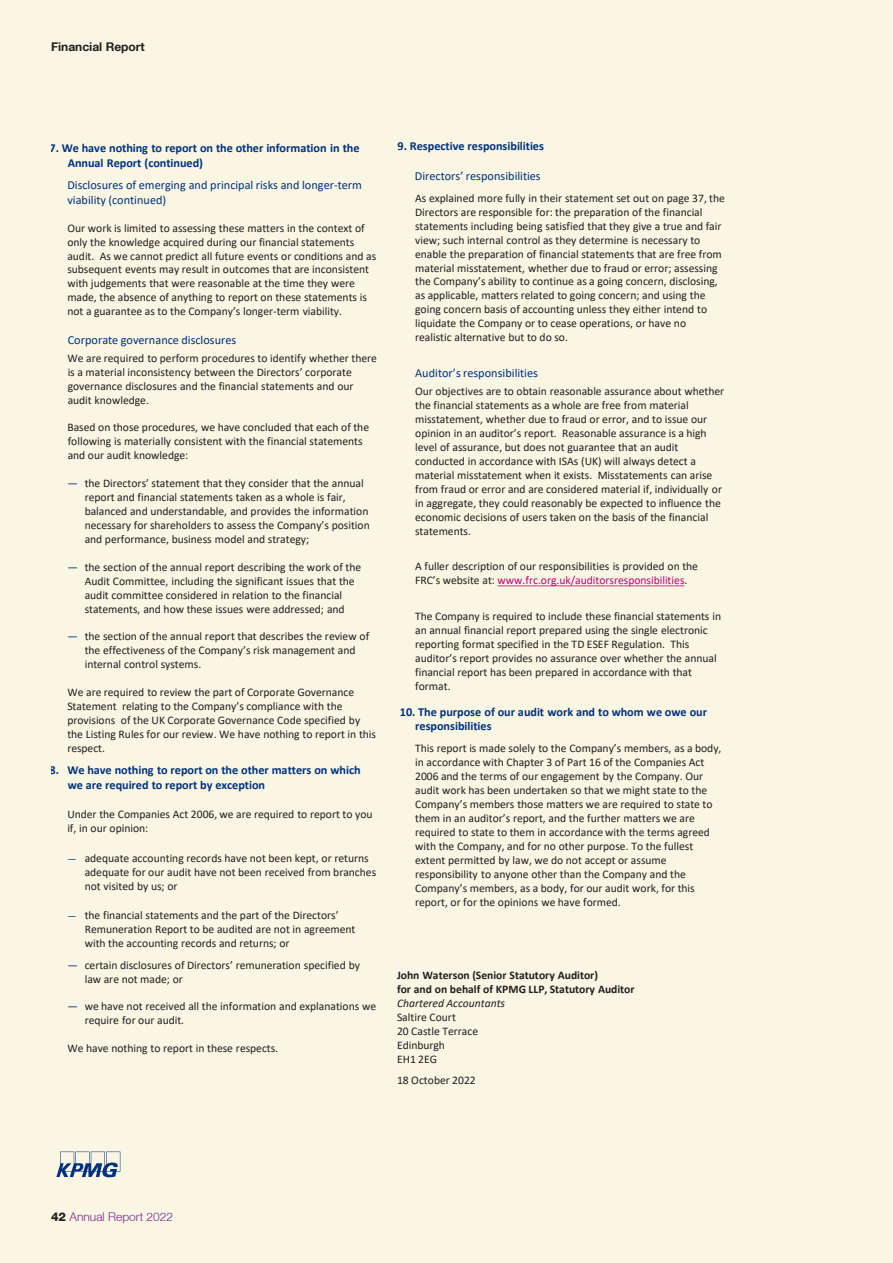
<style>
.page{position:relative;width:893px;height:1263px;background:#f9f6e4}
.page>*{position:absolute;margin:0;border:0;box-sizing:border-box;transform-origin:0 0}
.t1{font:700 12.3px/14.7px "Calibri";letter-spacing:-.005em;color:#00338d}
.t2{font:12.3px/14.7px "Calibri";color:#00338d}
.t3{font:300 12px "Helvetica Neue LT";color:#77278d}
.t4{font:700 12px "Helvetica Neue LT";color:#231f20}
.t5{font:11.55px/14px "Calibri";color:#231f20}
.t6{font:700 11.55px/14px "Calibri";letter-spacing:-.005em;color:#231f20}
.t7{font:italic 11.55px "Calibri";color:#231f20}
.s1{color:#00338d}
.s2{font-size:9.9px;color:#00338d}
.s3{color:#c6007e}
.s4{font-weight:800;color:#231f20}
</style>
<div class="page">
<svg style="left:497px;top:585px;width:187px;height:1px"></svg>
<svg style="left:56px;top:1151px;width:64px;height:26px"></svg>
<p class="t4" style="left:51px;top:39px;width:95px">Financial Report</p>
<p class="t1" style="left:68px;top:140px;width:293px;text-indent:-18px">7. We have nothing to report on the other information in the<br>Annual Report (continued)</p>
<p class="t2" style="left:67px;top:177px;width:296px">Disclosures of emerging and principal risks and longer-term viability (continued)</p>
<p class="t5" style="left:67px;top:221px;width:310px">Our work is limited to assessing these matters in the context of only the knowledge acquired during our financial statements audit. As we cannot predict all future events or conditions and as subsequent events may result in outcomes that are inconsistent with judgements that were reasonable at the time they were made, the absence of anything to report on these statements is not a guarantee as to the Company’s longer-term viability.</p>
<p class="t2" style="left:68px;top:332px;width:170px">Corporate governance disclosures</p>
<p class="t5" style="left:67px;top:351px;width:311px">We are required to perform procedures to identify whether there is a material inconsistency between the Directors’ corporate governance disclosures and the financial statements and our audit knowledge.</p>
<p class="t5" style="left:67px;top:420px;width:303px">Based on those procedures, we have concluded that each of the following is materially consistent with the financial statements and our audit knowledge:</p>
<p class="t5" style="left:85px;top:476px;width:287px;text-indent:-17px"><span class="s1">—</span> the Directors’ statement that they consider that the annual report and financial statements taken as a whole is fair, balanced and understandable, and provides the information necessary for shareholders to assess the Company’s position and performance, business model and strategy;</p>
<p class="t5" style="left:85px;top:560px;width:278px;text-indent:-17px"><span class="s1">—</span> the section of the annual report describing the work of the Audit Committee, including the significant issues that the audit committee considered in relation to the financial statements, and how these issues were addressed; and</p>
<p class="t5" style="left:85px;top:629px;width:286px;text-indent:-17px"><span class="s1">—</span> the section of the annual report that describes the review of the effectiveness of the Company’s risk management and internal control systems.</p>
<p class="t5" style="left:67px;top:685px;width:310px">We are required to review the part of Corporate Governance Statement relating to the Company’s compliance with the provisions of the UK Corporate Governance Code specified by the Listing Rules for our review. We have nothing to report in this respect.</p>
<p class="t1" style="left:68px;top:762px;width:295px;text-indent:-18px">8. We have nothing to report on the other matters on which we are required to report by exception</p>
<p class="t5" style="left:67px;top:807px;width:307px">Under the Companies Act 2006, we are required to report to you if, in our opinion:</p>
<p class="t5" style="left:85px;top:851px;width:293px;text-indent:-17px"><span class="s2">—</span> adequate accounting records have not been kept, or returns adequate for our audit have not been received from branches not visited by us; or</p>
<p class="t5" style="left:85px;top:908px;width:272px;text-indent:-17px"><span class="s2">—</span> the financial statements and the part of the Directors’<br>Remuneration Report to be audited are not in agreement with the accounting records and returns; or</p>
<p class="t5" style="left:85px;top:957px;width:277px;text-indent:-17px"><span class="s1">—</span> certain disclosures of Directors’ remuneration specified by law are not made; or</p>
<p class="t5" style="left:85px;top:999px;width:293px;text-indent:-17px"><span class="s1">—</span> we have not received all the information and explanations we require for our audit.</p>
<p class="t5" style="left:67px;top:1041px;width:212px">We have nothing to report in these respects.</p>
<p class="t1" style="left:398px;top:138px;width:148px">9. Respective responsibilities</p>
<p class="t2" style="left:415px;top:168px;width:127px">Directors’ responsibilities</p>
<p class="t5" style="left:415px;top:191px;width:311px">As explained more fully in their statement set out on page 37, the Directors are responsible for: the preparation of the financial statements including being satisfied that they give a true and fair view; such internal control as they determine is necessary to enable the preparation of financial statements that are free from material misstatement, whether due to fraud or error; assessing the Company’s ability to continue as a going concern, disclosing, as applicable, matters related to going concern; and using the going concern basis of accounting unless they either intend to liquidate the Company or to cease operations, or have no realistic alternative but to do so.</p>
<p class="t2" style="left:415px;top:366px;width:124px">Auditor’s responsibilities</p>
<p class="t5" style="left:415px;top:384px;width:310px">Our objectives are to obtain reasonable assurance about whether the financial statements as a whole are free from material misstatement, whether due to fraud or error, and to issue our opinion in an auditor’s report. Reasonable assurance is a high level of assurance, but does not guarantee that an audit conducted in accordance with ISAs (UK) will always detect a material misstatement when it exists. Misstatements can arise from fraud or error and are considered material if, individually or in aggregate, they could reasonably be expected to influence the economic decisions of users taken on the basis of the financial statements.</p>
<p class="t5" style="left:415px;top:559px;width:284px">A fuller description of our responsibilities is provided on the<br>FRC’s website at: <span class="s3">www.frc.org.uk/auditorsresponsibilities</span>.</p>
<p class="t5" style="left:415px;top:609px;width:307px">The Company is required to include these financial statements in an annual financial report prepared using the single electronic reporting format specified in the TD ESEF Regulation. This auditor’s report provides no assurance over whether the annual financial report has been prepared in accordance with that format.</p>
<p class="t1" style="left:415px;top:704px;width:293px;text-indent:-15px">10. The purpose of our audit work and to whom we owe our responsibilities</p>
<p class="t5" style="left:415px;top:741px;width:308px">This report is made solely to the Company’s members, as a body, in accordance with Chapter 3 of Part 16 of the Companies Act 2006 and the terms of our engagement by the Company. Our audit work has been undertaken so that we might state to the Company’s members those matters we are required to state to them in an auditor’s report, and the further matters we are required to state to them in accordance with the terms agreed with the Company, and for no other purpose. To the fullest extent permitted by law, we do not accept or assume responsibility to anyone other than the Company and the Company’s members, as a body, for our audit work, for this report, or for the opinions we have formed.</p>
<p class="t6" style="left:397px;top:968px;width:239px">John Waterson (Senior Statutory Auditor)<br>for and on behalf of KPMG LLP, Statutory Auditor</p>
<p class="t7" style="left:397px;top:995px;width:110px">Chartered Accountants</p>
<p class="t5" style="left:397px;top:1010px;width:83px">Saltire Court<br>20 Castle Terrace<br>Edinburgh<br>EH1 2EG</p>
<p class="t5" style="left:397px;top:1073px;width:80px">18 October 2022</p>
<p class="t3" style="left:51px;top:1209px;width:124px"><span class="s4">42</span> Annual Report 2022</p>
</div>
